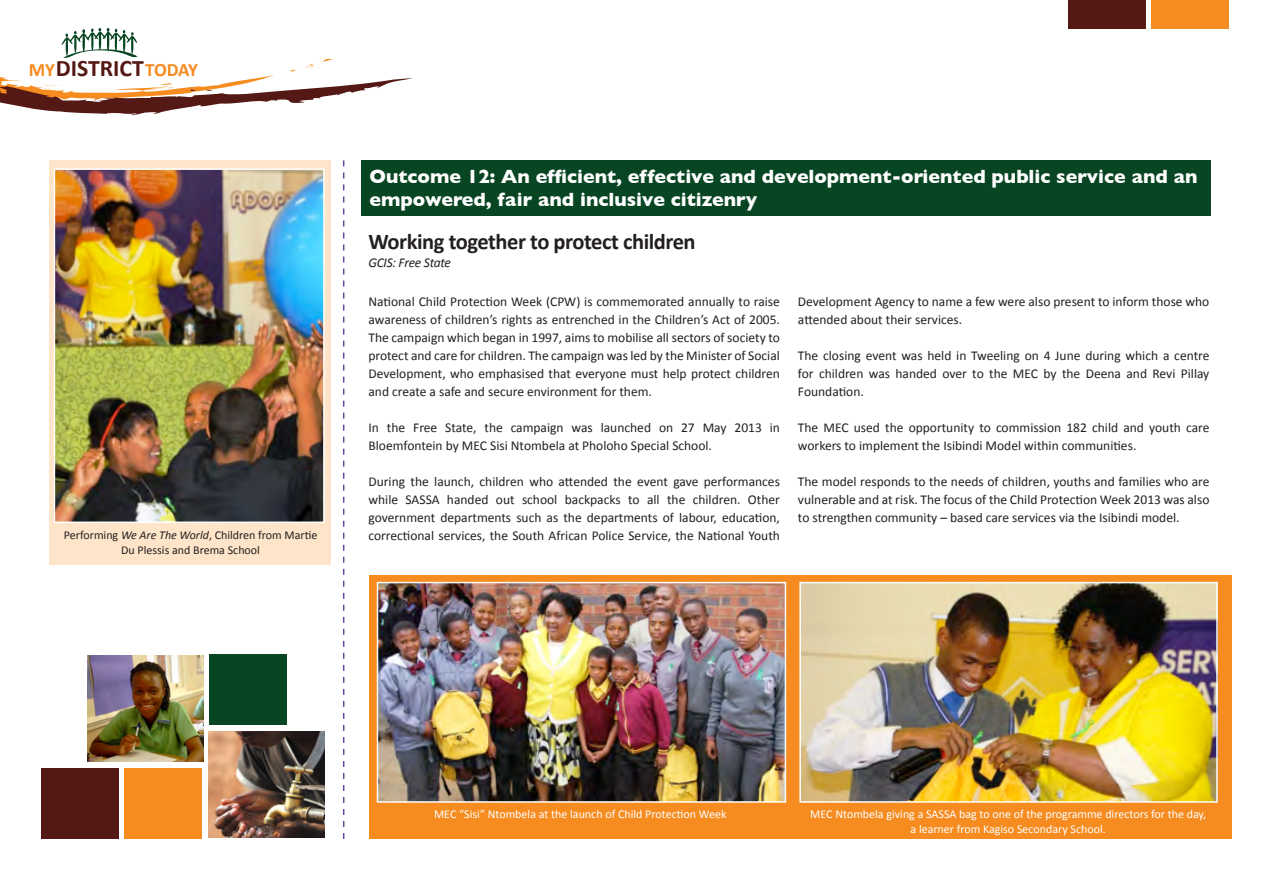
<style>
.page{position:relative;width:1263px;height:893px;background:#fff}
.page>*{position:absolute;margin:0;border:0;box-sizing:border-box;transform-origin:0 0}
.t1{font:700 23.7px "Calibri";color:#551915}
.t2{font:700 22.5px "Calibri";letter-spacing:-.02em;color:#231f20}
.t3{font:700 19.5px/23.4px "Gill Sans";color:#fff}
.t4{font:700 18.9px "Calibri";letter-spacing:-.025em;color:#f68b1f}
.t5{font:13.5px/18px "Calibri";color:#231f20;text-align:justify}
.t6{font:italic 13.5px "Calibri";letter-spacing:-.02em;color:#231f20}
.t7{font:12px "Calibri";color:#fff}
.t8{font:12px/14.4px "Calibri";color:#231f20;text-align:center}
.s1{font-style:italic}
</style>
<div class="page">
<svg style="left:0;top:28px;width:412px;height:87px"></svg>
<div style="left:1068px;top:0;width:78px;height:29px;background:#551915"></div>
<div style="left:1151px;top:0;width:78px;height:29px;background:#f68b1f"></div>
<svg style="left:343px;top:160px;width:1px;height:679px"></svg>
<div style="left:361px;top:161px;width:850px;height:55px;background:#084522"></div>
<div style="left:369px;top:575px;width:863px;height:264px;background:#f68b1f"></div>
<img style="left:380px;top:585px;width:403px;height:215px">
<div style="left:377px;top:582px;width:409px;height:221px;border:2px solid #fff"></div>
<img style="left:802px;top:585px;width:413px;height:215px">
<div style="left:799px;top:582px;width:419px;height:221px;border:2px solid #fff"></div>
<div style="left:49px;top:160px;width:281px;height:405px;background:#fee4c9"></div>
<img style="left:57px;top:171px;width:265px;height:349px">
<div style="left:54px;top:168px;width:271px;height:355px;border:2px solid #fff"></div>
<img style="left:88px;top:656px;width:116px;height:105px">
<div style="left:209px;top:654px;width:77px;height:71px;background:#084522"></div>
<div style="left:41px;top:768px;width:78px;height:71px;background:#551915"></div>
<div style="left:124px;top:768px;width:78px;height:71px;background:#f68b1f"></div>
<img style="left:209px;top:732px;width:116px;height:105px">
<p class="t4" style="left:29px;top:58px;width:28px">MY</p>
<p class="t1" style="left:56px;top:53px;width:90px">DISTRICT</p>
<p class="t4" style="left:145px;top:58px;width:54px">TODAY</p>
<p class="t8" style="left:64px;top:528px;width:255px">Performing <span class="s1">We Are The World</span>, Children from Martie<br>Du Plessis and Brema School</p>
<p class="t3" style="left:369px;top:164px;width:829px">Outcome 12: An efficient, effective and development-oriented public service and an empowered, fair and inclusive citizenry</p>
<p class="t2" style="left:368px;top:227px;width:329px">Working together to protect children</p>
<p class="t6" style="left:368px;top:253px;width:84px">GCIS: Free State</p>
<p class="t5" style="left:368px;top:293px;width:413px">National Child Protection Week (CPW) is commemorated annually to raise awareness of children’s rights as entrenched in the Children’s Act of 2005.<br>The campaign which began in 1997, aims to mobilise all sectors of society to protect and care for children. The campaign was led by the Minister of Social Development, who emphasised that everyone must help protect children and create a safe and secure environment for them.</p>
<p class="t5" style="left:368px;top:419px;width:413px">In the Free State, the campaign was launched on 27 May 2013 in<br>Bloemfontein by MEC Sisi Ntombela at Pholoho Special School.</p>
<p class="t5" style="left:368px;top:473px;width:413px">During the launch, children who attended the event gave performances while SASSA handed out school backpacks to all the children. Other government departments such as the departments of labour, education, correctional services, the South African Police Service, the National Youth</p>
<p class="t5" style="left:798px;top:293px;width:413px">Development Agency to name a few were also present to inform those who attended about their services.</p>
<p class="t5" style="left:798px;top:347px;width:413px">The closing event was held in Tweeling on 4 June during which a centre for children was handed over to the MEC by the Deena and Revi Pillay Foundation.</p>
<p class="t5" style="left:798px;top:419px;width:413px">The MEC used the opportunity to commission 182 child and youth care workers to implement the Isibindi Model within communities.</p>
<p class="t5" style="left:798px;top:473px;width:413px">The model responds to the needs of children, youths and families who are vulnerable and at risk. The focus of the Child Protection Week 2013 was also to strengthen community – based care services via the Isibindi model.</p>
<p class="t7" style="left:434px;top:807px;width:294px">MEC “Sisi” Ntombela at the launch of Child Protection Week</p>
<p class="t7" style="left:810px;top:807px;width:397px">MEC Ntombela giving a SASSA bag to one of the programme directors for the day,</p>
<p class="t7" style="left:910px;top:821px;width:197px">a learner from Kagiso Secondary School.</p>
</div>
